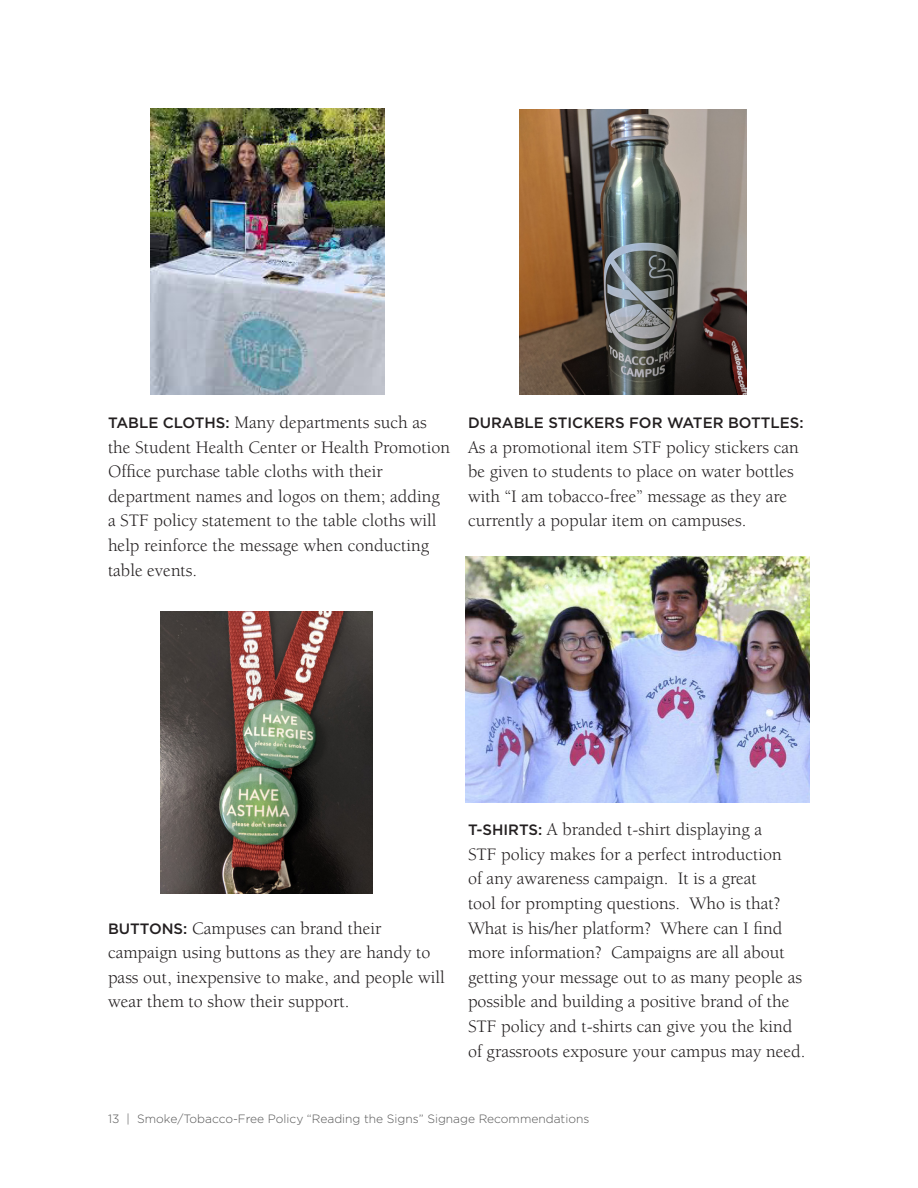
<style>
.page{position:relative;width:918px;height:1188px;background:#fff}
.page>*{position:absolute;margin:0;border:0;box-sizing:border-box;transform-origin:0 0}
.p12{font:18px/24.6px "Berkeley";color:#231f20}
.p12-2{font:500 15px "Gotham";color:#231f20}
.t1{font:300 12px "Gotham";color:#545454}
.s1{font-family:"Gotham";font-weight:500;font-size:15px}
</style>
<div class="page">
<img style="left:150px;top:108px;width:235px;height:286px">
<img style="left:161px;top:611px;width:212px;height:283px">
<img style="left:519px;top:109px;width:227px;height:285px">
<img style="left:465px;top:557px;width:345px;height:246px">
<p class="p12" style="left:108px;top:411px;width:344px"><span class="s1">TABLE CLOTHS:</span> Many departments such as the Student Health Center or Health Promotion Office purchase table cloths with their department names and logos on them; adding a STF policy statement to the table cloths will help reinforce the message when conducting table events.</p>
<p class="p12-2" style="left:468px;top:414px;width:337px">DURABLE STICKERS FOR WATER BOTTLES:</p>
<p class="p12" style="left:468px;top:435px;width:332px">As a promotional item STF policy stickers can be given to students to place on water bottles with “I am tobacco-free” message as they are currently a popular item on campuses.</p>
<p class="p12" style="left:108px;top:916px;width:338px"><span class="s1">BUTTONS:</span> Campuses can brand their campaign using buttons as they are handy to pass out, inexpensive to make, and people will wear them to show their support.</p>
<p class="p12" style="left:468px;top:818px;width:339px"><span class="s1">T-SHIRTS:</span> A branded t-shirt displaying a<br>STF policy makes for a perfect introduction<br>of any awareness campaign. It is a great<br>tool for prompting questions. Who is that?<br>What is his/her platform? Where can I find more information? Campaigns are all about getting your message out to as many people as possible and building a positive brand of the STF policy and t-shirts can give you the kind of grassroots exposure your campus may need.</p>
<p class="t1" style="left:108px;top:1113px;width:483px">13 | Smoke/Tobacco-Free Policy “Reading the Signs” Signage Recommendations</p>
</div>
